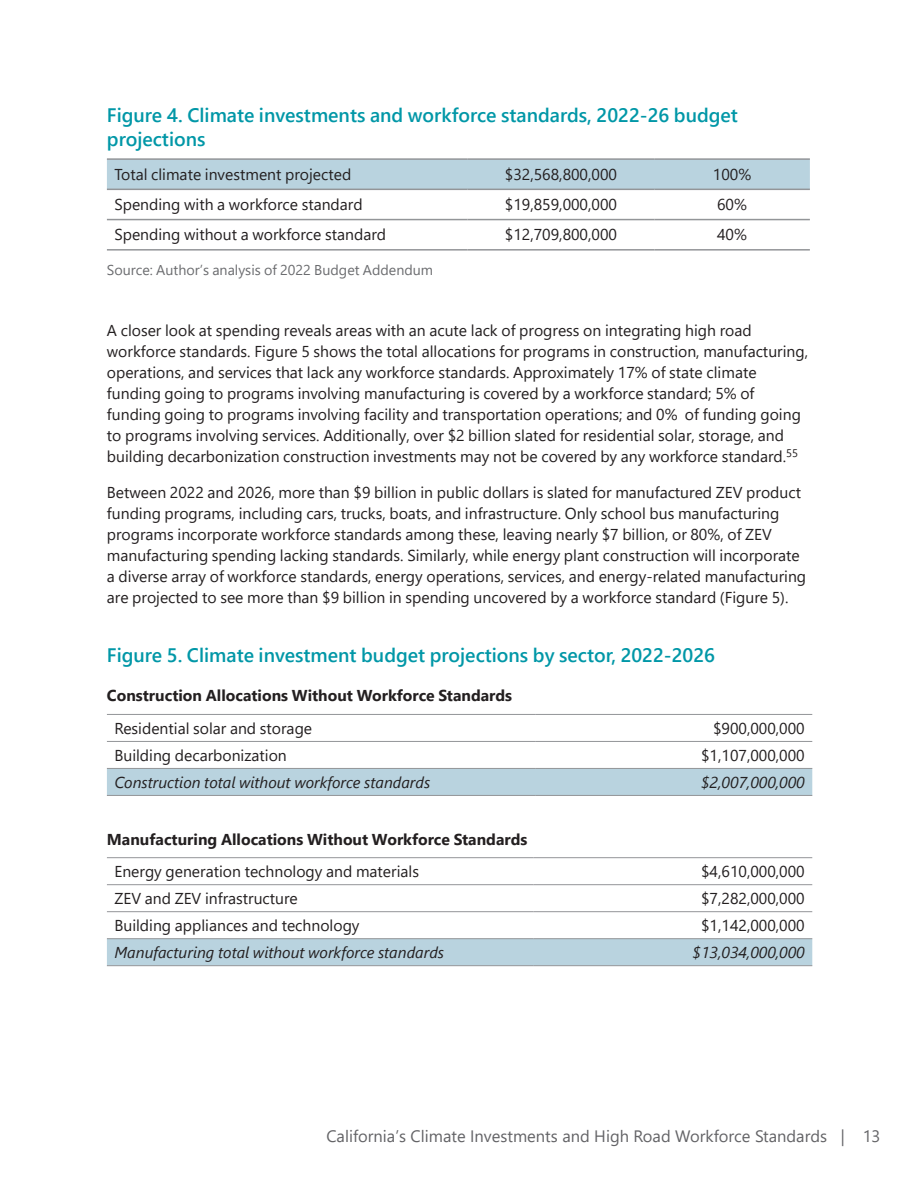
<style>
.page{position:relative;width:918px;height:1188px;background:#fff}
.page>*{position:absolute;margin:0;border:0;box-sizing:border-box;transform-origin:0 0}
.Exhibit_titles{font:600 19.5px/23.4px "Segoe UI";color:#0197a7}
.t1{font:16.5px "Segoe UI";color:#636366}
.table_content{font:15.75px/21px "Segoe UI";color:#231f20}
.t2{font:italic 15.75px "Segoe UI";color:#231f20}
.t3{font:700 15.75px "Segoe UI";color:#231f20}
.new_source_info{font:14.25px "Segoe UI";color:#6b6c6f}
</style>
<div class="page">
<div style="left:107px;top:160px;width:703px;height:29px;background:#b9d3df"></div>
<hr style="left:107px;top:158px;width:361px;height:2px;background:#939598">
<hr style="left:468px;top:158px;width:186px;height:2px;background:#939598">
<hr style="left:654px;top:158px;width:156px;height:2px;background:#939598">
<hr style="left:107px;top:189px;width:361px;height:1px;background:#939598">
<hr style="left:468px;top:189px;width:186px;height:1px;background:#939598">
<hr style="left:654px;top:189px;width:156px;height:1px;background:#939598">
<hr style="left:107px;top:219px;width:361px;height:1px;background:#939598">
<hr style="left:468px;top:219px;width:186px;height:1px;background:#939598">
<hr style="left:654px;top:219px;width:156px;height:1px;background:#939598">
<hr style="left:107px;top:249px;width:361px;height:2px;background:#939598">
<hr style="left:468px;top:249px;width:186px;height:2px;background:#939598">
<hr style="left:654px;top:249px;width:156px;height:2px;background:#939598">
<div style="left:107px;top:769px;width:705px;height:26px;background:#b9d3df"></div>
<hr style="left:107px;top:714px;width:429px;height:1px;background:#939598">
<hr style="left:536px;top:714px;width:276px;height:1px;background:#939598">
<hr style="left:107px;top:741px;width:429px;height:1px;background:#939598">
<hr style="left:536px;top:741px;width:276px;height:1px;background:#939598">
<hr style="left:107px;top:768px;width:429px;height:1px;background:#939598">
<hr style="left:536px;top:768px;width:276px;height:1px;background:#939598">
<hr style="left:107px;top:795px;width:429px;height:1px;background:#939598">
<hr style="left:536px;top:795px;width:276px;height:1px;background:#939598">
<div style="left:107px;top:939px;width:705px;height:26px;background:#b9d3df"></div>
<hr style="left:107px;top:965px;width:427px;height:1px;background:#939598">
<hr style="left:534px;top:965px;width:278px;height:1px;background:#939598">
<hr style="left:107px;top:857px;width:427px;height:1px;background:#939598">
<hr style="left:534px;top:857px;width:278px;height:1px;background:#939598">
<hr style="left:107px;top:884px;width:427px;height:1px;background:#939598">
<hr style="left:534px;top:884px;width:278px;height:1px;background:#939598">
<hr style="left:107px;top:911px;width:427px;height:1px;background:#939598">
<hr style="left:534px;top:911px;width:278px;height:1px;background:#939598">
<hr style="left:107px;top:938px;width:427px;height:1px;background:#939598">
<hr style="left:534px;top:938px;width:278px;height:1px;background:#939598">
<p class="Exhibit_titles" style="left:107px;top:102px;width:633px">Figure 4. Climate investments and workforce standards, 2022-26 budget projections</p>
<p class="table_content" style="left:114px;top:162px;width:238px">Total climate investment projected</p>
<p class="table_content" style="left:505px;top:162px;width:114px">$32,568,800,000</p>
<p class="table_content" style="left:713px;top:162px;width:40px">100%</p>
<p class="table_content" style="left:114px;top:193px;width:250px">Spending with a workforce standard</p>
<p class="table_content" style="left:505px;top:193px;width:114px">$19,859,000,000</p>
<p class="table_content" style="left:717px;top:193px;width:31px">60%</p>
<p class="table_content" style="left:114px;top:223px;width:273px">Spending without a workforce standard</p>
<p class="table_content" style="left:505px;top:223px;width:114px">$12,709,800,000</p>
<p class="table_content" style="left:717px;top:223px;width:31px">40%</p>
<p class="new_source_info" style="left:107px;top:256px;width:328px">Source: Author’s analysis of 2022 Budget Addendum</p>
<p class="table_content" style="left:107px;top:319px;width:703px">A closer look at spending reveals areas with an acute lack of progress on integrating high road workforce standards. Figure 5 shows the total allocations for programs in construction, manufacturing, operations, and services that lack any workforce standards. Approximately 17% of state climate funding going to programs involving manufacturing is covered by a workforce standard; 5% of funding going to programs involving facility and transportation operations; and 0% of funding going to programs involving services. Additionally, over $2 billion slated for residential solar, storage, and building decarbonization construction investments may not be covered by any workforce standard.<sup>55</sup></p>
<p class="table_content" style="left:107px;top:481px;width:701px">Between 2022 and 2026, more than $9 billion in public dollars is slated for manufactured ZEV product funding programs, including cars, trucks, boats, and infrastructure. Only school bus manufacturing programs incorporate workforce standards among these, leaving nearly $7 billion, or 80%, of ZEV manufacturing spending lacking standards. Similarly, while energy plant construction will incorporate a diverse array of workforce standards, energy operations, services, and energy-related manufacturing are projected to see more than $9 billion in spending uncovered by a workforce standard (Figure 5).</p>
<p class="Exhibit_titles" style="left:107px;top:642px;width:610px">Figure 5. Climate investment budget projections by sector, 2022-2026</p>
<p class="t3" style="left:107px;top:681px;width:407px">Construction Allocations Without Workforce Standards</p>
<p class="table_content" style="left:114px;top:716px;width:199px">Residential solar and storage</p>
<p class="table_content" style="left:713px;top:716px;width:93px">$900,000,000</p>
<p class="table_content" style="left:114px;top:743px;width:174px">Building decarbonization</p>
<p class="table_content" style="left:701px;top:743px;width:105px">$1,107,000,000</p>
<p class="t2" style="left:114px;top:767px;width:317px">Construction total without workforce standards</p>
<p class="t2" style="left:701px;top:767px;width:105px">$2,007,000,000</p>
<p class="t3" style="left:107px;top:824px;width:422px">Manufacturing Allocations Without Workforce Standards</p>
<p class="table_content" style="left:114px;top:859px;width:306px">Energy generation technology and materials</p>
<p class="table_content" style="left:701px;top:859px;width:105px">$4,610,000,000</p>
<p class="table_content" style="left:114px;top:886px;width:185px">ZEV and ZEV infrastructure</p>
<p class="table_content" style="left:701px;top:886px;width:105px">$7,282,000,000</p>
<p class="table_content" style="left:114px;top:913px;width:247px">Building appliances and technology</p>
<p class="table_content" style="left:701px;top:913px;width:105px">$1,142,000,000</p>
<p class="t2" style="left:114px;top:937px;width:331px">Manufacturing total without workforce standards</p>
<p class="t2" style="left:693px;top:937px;width:114px">$13,034,000,000</p>
<p class="t1" style="left:326px;top:1121px;width:556px">California’s Climate Investments and High Road Workforce Standards | 13</p>
</div>
